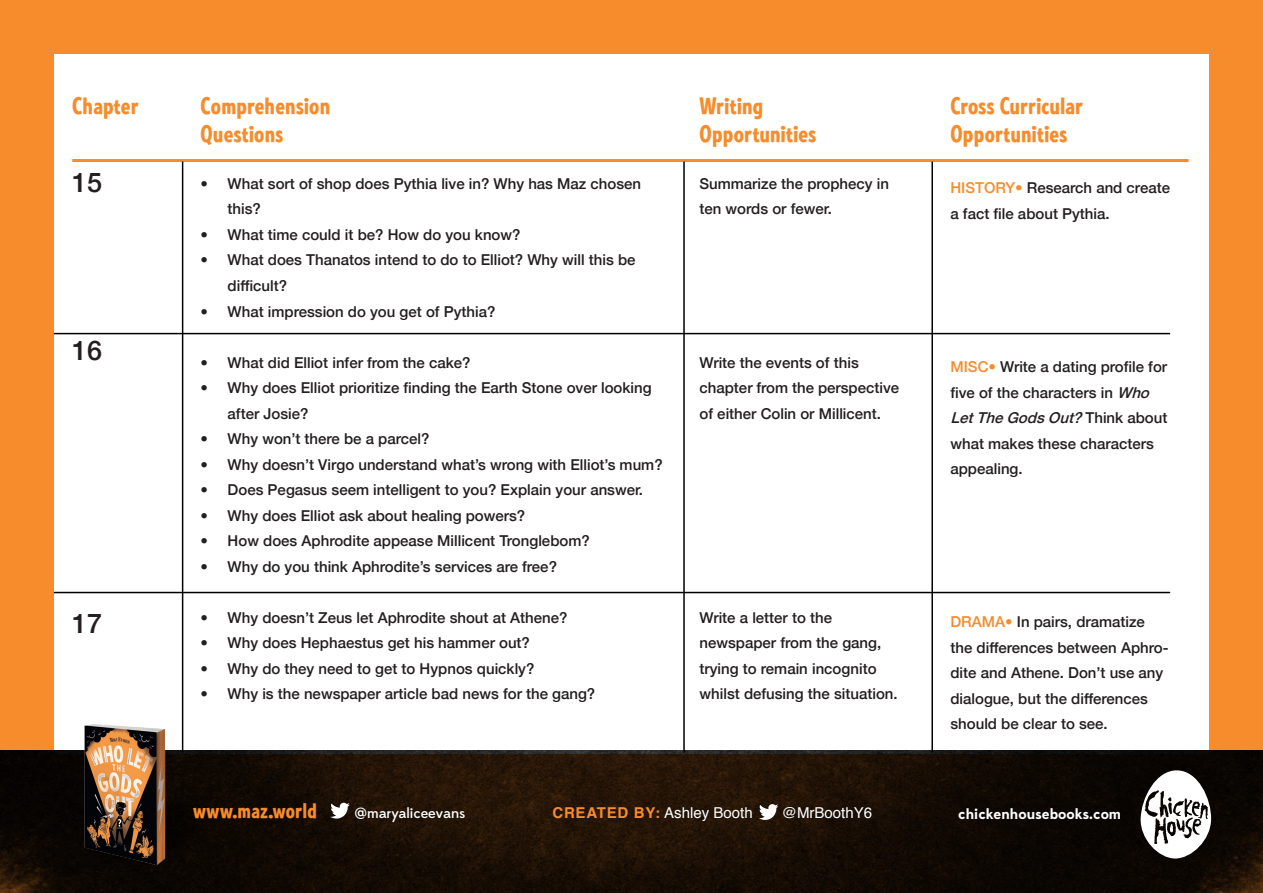
<style>
.page{position:relative;width:1263px;height:893px;background:#f68c2c}
.page>*{position:absolute;margin:0;border:0;box-sizing:border-box;transform-origin:0 0}
.t1{font:500 27px "Helvetica Neue";color:#231f20}
.t2{font:24px/28.8px "Ed Gothic";letter-spacing:.025em;color:#f68c2c}
.t3{font:21.6px "Ed Gothic";letter-spacing:.025em;color:#f68c2c}
.t4{font:500 15px/25.5px "Helvetica Neue";color:#231f20}
.t5{font:15px "Helvetica";color:#fff}
.t6{font:700 14.4px "Edmondsans";color:#fff}
.t7{font:500 14.4px "Edmondsans";color:#fff}
.s1{color:#f68c2c}
.s2{font-style:italic}
.s3{font-weight:700;color:#f68c2c}
</style>
<div class="page">
<div style="left:54px;top:54px;width:1155px;height:700px;background:#fff"></div>
<img style="left:0;top:750px;width:1263px;height:143px">
<div style="left:189px;top:750px;width:34px;height:123px;background:#0d0703"></div>
<img style="left:75px;top:716px;width:114px;height:157px">
<svg style="left:1140px;top:770px;width:71px;height:89px;background:#9c9a99"></svg>
<svg style="left:330px;top:803px;width:20px;height:16px"></svg>
<hr style="left:72px;top:159px;width:1116px;height:3px;background:#f68c2c">
<hr style="left:182px;top:162px;width:1px;height:591px;background:#000">
<hr style="left:683px;top:162px;width:2px;height:591px;background:#000">
<hr style="left:931px;top:162px;width:2px;height:591px;background:#000">
<svg style="left:759px;top:804px;width:19px;height:16px"></svg>
<hr style="left:54px;top:333px;width:1116px;height:1px;background:#000">
<hr style="left:54px;top:592px;width:1116px;height:1px;background:#000">
<h2 class="t2" style="left:72px;top:92px;width:68px">Chapter</h2>
<h1 class="t1" style="left:72px;top:161px;width:32px">15</h1>
<h1 class="t1" style="left:72px;top:329px;width:32px">16</h1>
<h1 class="t1" style="left:72px;top:602px;width:32px">17</h1>
<h2 class="t2" style="left:201px;top:92px;width:131px">Comprehension<br>Questions</h2>
<p class="t4" style="left:228px;top:170px;width:415px;text-indent:-27px">• What sort of shop does Pythia live in? Why has Maz chosen this?</p>
<p class="t4" style="left:201px;top:221px;width:321px">• What time could it be? How do you know?</p>
<p class="t4" style="left:228px;top:246px;width:409px;text-indent:-27px">• What does Thanatos intend to do to Elliot? Why will this be difficult?</p>
<p class="t4" style="left:201px;top:297px;width:296px">• What impression do you get of Pythia?</p>
<p class="t4" style="left:201px;top:348px;width:271px">• What did Elliot infer from the cake?</p>
<p class="t4" style="left:228px;top:374px;width:426px;text-indent:-27px">• Why does Elliot prioritize finding the Earth Stone over looking after Josie?</p>
<p class="t4" style="left:201px;top:425px;width:230px">• Why won’t there be a parcel?</p>
<p class="t4" style="left:201px;top:450px;width:464px">• Why doesn’t Virgo understand what’s wrong with Elliot’s mum?</p>
<p class="t4" style="left:201px;top:476px;width:444px">• Does Pegasus seem intelligent to you? Explain your answer.</p>
<p class="t4" style="left:201px;top:501px;width:326px">• Why does Elliot ask about healing powers?</p>
<p class="t4" style="left:201px;top:527px;width:391px">• How does Aphrodite appease Millicent Tronglebom?</p>
<p class="t4" style="left:201px;top:552px;width:358px">• Why do you think Aphrodite’s services are free?</p>
<p class="t4" style="left:201px;top:603px;width:368px">• Why doesn’t Zeus let Aphrodite shout at Athene?</p>
<p class="t4" style="left:201px;top:629px;width:331px">• Why does Hephaestus get his hammer out?</p>
<p class="t4" style="left:201px;top:654px;width:335px">• Why do they need to get to Hypnos quickly?</p>
<p class="t4" style="left:201px;top:680px;width:396px">• Why is the newspaper article bad news for the gang?</p>
<h2 class="t2" style="left:699px;top:92px;width:118px">Writing<br>Opportunities</h2>
<p class="t4" style="left:699px;top:170px;width:191px">Summarize the prophecy in ten words or fewer.</p>
<p class="t4" style="left:699px;top:348px;width:201px">Write the events of this chapter from the perspective of either Colin or Millicent.</p>
<p class="t4" style="left:699px;top:603px;width:200px">Write a letter to the newspaper from the gang, trying to remain incognito whilst defusing the situation.</p>
<h2 class="t2" style="left:950px;top:92px;width:134px">Cross Curricular<br>Opportunities</h2>
<p class="t4" style="left:950px;top:174px;width:221px"><span class="s1">HISTORY•</span> Research and create a fact file about Pythia.</p>
<p class="t4" style="left:950px;top:353px;width:219px"><span class="s1">MISC•</span> Write a dating profile for five of the characters in <span class="s2">Who<br>LetTheGodsOut?</span>T h i n k a b o u t what makes these characters appealing.</p>
<p class="t4" style="left:950px;top:608px;width:220px"><span class="s1">DRAMA•</span> In pairs, dramatize the differences between Aphro&shy;dite and Athene. Don’t use any dialogue, but the differences should be clear to see.</p>
<h3 class="t3" style="left:193px;top:798px;width:125px">www.maz.world</h3>
<p class="t7" style="left:355px;top:804px;width:112px">@maryaliceevans</p>
<p class="t5" style="left:552px;top:801px;width:202px"><span class="s3">CREATED BY:</span> Ashley Booth</p>
<p class="t5" style="left:782px;top:801px;width:92px">@MrBoothY6</p>
<p class="t6" style="left:958px;top:805px;width:164px">chickenhousebooks.com</p>
</div>
